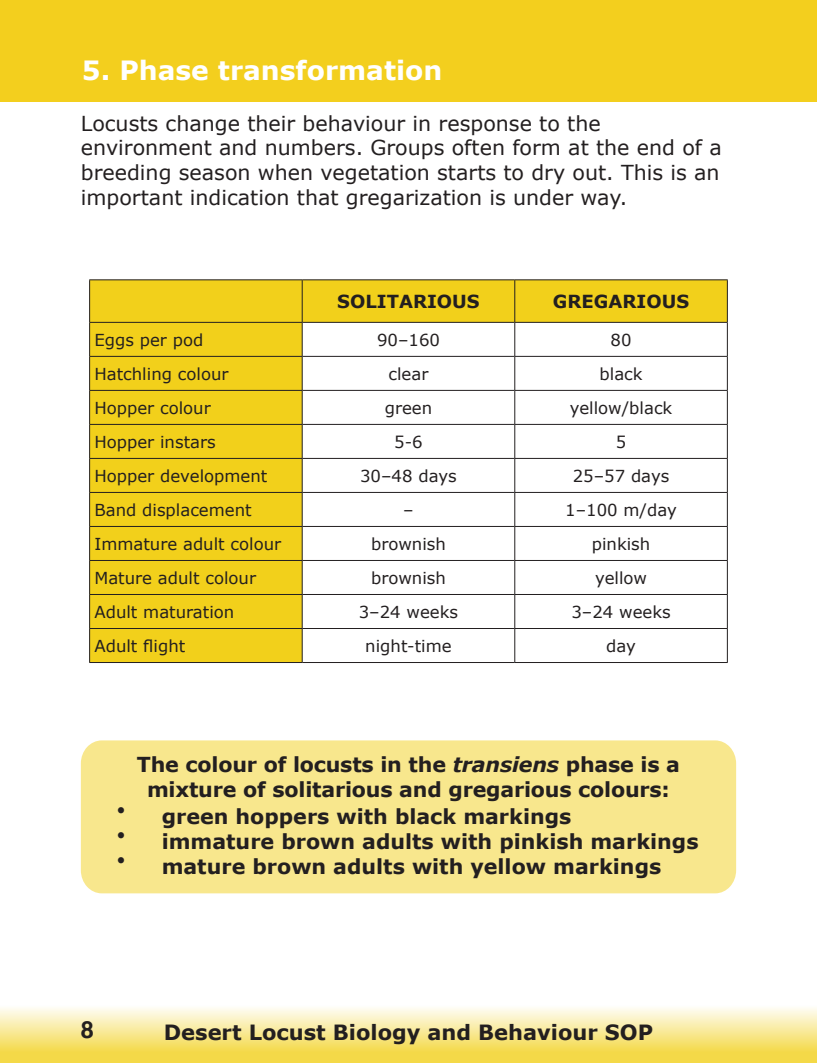
<style>
.page{position:relative;width:817px;height:1063px;background:#fff}
.page>*{position:absolute;margin:0;border:0;box-sizing:border-box;transform-origin:0 0}
.Paragraph_Style_6{font:700 26.4px "Verdana";color:#fff}
.Paragraph_Style_4{font:700 23.7px "Helvetica";color:#231f20}
.t1{font:700 21px "Verdana";color:#231f20}
.Paragraph_Style_4-2{font:20.7px/24.9px "Verdana";color:#231f20}
.Paragraph_Style_1{font:700 20.7px/24.6px "Verdana";color:#231f20;text-align:center}
.t2{font:700 18px "Verdana";color:#231f20}
.t3{font:16.5px "Verdana";color:#231f20}
.s1{font-style:italic}
.s2{font-family:"Times";font-weight:400;font-size:36px}
</style>
<div class="page">
<svg style="left:0;top:1008px;width:816px;height:55px;background:#f8e78d"></svg>
<div style="left:0;top:0;width:816px;height:101px;background:#f3cf1e"></div>
<svg style="left:90px;top:280px;width:636px;height:382px"></svg>
<hr style="left:89px;top:323px;width:1px;height:33px;background:#231f20">
<hr style="left:301px;top:323px;width:1px;height:33px;background:#231f20">
<hr style="left:514px;top:323px;width:1px;height:33px;background:#231f20">
<hr style="left:726px;top:323px;width:1px;height:33px;background:#231f20">
<hr style="left:89px;top:356px;width:213px;height:1px;background:#231f20">
<hr style="left:89px;top:357px;width:1px;height:33px;background:#231f20">
<hr style="left:302px;top:356px;width:212px;height:1px;background:#231f20">
<hr style="left:301px;top:357px;width:1px;height:33px;background:#231f20">
<hr style="left:514px;top:356px;width:213px;height:1px;background:#231f20">
<hr style="left:514px;top:357px;width:1px;height:33px;background:#231f20">
<hr style="left:726px;top:357px;width:1px;height:33px;background:#231f20">
<hr style="left:89px;top:390px;width:213px;height:1px;background:#231f20">
<hr style="left:89px;top:391px;width:1px;height:33px;background:#231f20">
<hr style="left:302px;top:390px;width:212px;height:1px;background:#231f20">
<hr style="left:301px;top:391px;width:1px;height:33px;background:#231f20">
<hr style="left:514px;top:390px;width:213px;height:1px;background:#231f20">
<hr style="left:514px;top:391px;width:1px;height:33px;background:#231f20">
<hr style="left:726px;top:391px;width:1px;height:33px;background:#231f20">
<hr style="left:89px;top:424px;width:213px;height:1px;background:#231f20">
<hr style="left:89px;top:425px;width:1px;height:33px;background:#231f20">
<hr style="left:302px;top:424px;width:212px;height:1px;background:#231f20">
<hr style="left:301px;top:425px;width:1px;height:33px;background:#231f20">
<hr style="left:514px;top:424px;width:213px;height:1px;background:#231f20">
<hr style="left:514px;top:425px;width:1px;height:33px;background:#231f20">
<hr style="left:726px;top:425px;width:1px;height:33px;background:#231f20">
<hr style="left:89px;top:458px;width:213px;height:1px;background:#231f20">
<hr style="left:89px;top:459px;width:1px;height:33px;background:#231f20">
<hr style="left:302px;top:458px;width:212px;height:1px;background:#231f20">
<hr style="left:301px;top:459px;width:1px;height:33px;background:#231f20">
<hr style="left:514px;top:458px;width:213px;height:1px;background:#231f20">
<hr style="left:514px;top:459px;width:1px;height:33px;background:#231f20">
<hr style="left:726px;top:459px;width:1px;height:33px;background:#231f20">
<hr style="left:89px;top:492px;width:213px;height:1px;background:#231f20">
<hr style="left:89px;top:493px;width:1px;height:33px;background:#231f20">
<hr style="left:302px;top:492px;width:212px;height:1px;background:#231f20">
<hr style="left:301px;top:493px;width:1px;height:33px;background:#231f20">
<hr style="left:514px;top:492px;width:213px;height:1px;background:#231f20">
<hr style="left:514px;top:493px;width:1px;height:33px;background:#231f20">
<hr style="left:726px;top:493px;width:1px;height:33px;background:#231f20">
<hr style="left:89px;top:526px;width:213px;height:1px;background:#231f20">
<hr style="left:89px;top:527px;width:1px;height:33px;background:#231f20">
<hr style="left:302px;top:526px;width:212px;height:1px;background:#231f20">
<hr style="left:301px;top:527px;width:1px;height:33px;background:#231f20">
<hr style="left:514px;top:526px;width:213px;height:1px;background:#231f20">
<hr style="left:514px;top:527px;width:1px;height:33px;background:#231f20">
<hr style="left:726px;top:527px;width:1px;height:33px;background:#231f20">
<hr style="left:89px;top:560px;width:213px;height:1px;background:#231f20">
<hr style="left:89px;top:561px;width:1px;height:33px;background:#231f20">
<hr style="left:302px;top:560px;width:212px;height:1px;background:#231f20">
<hr style="left:301px;top:561px;width:1px;height:33px;background:#231f20">
<hr style="left:514px;top:560px;width:213px;height:1px;background:#231f20">
<hr style="left:514px;top:561px;width:1px;height:33px;background:#231f20">
<hr style="left:726px;top:561px;width:1px;height:33px;background:#231f20">
<hr style="left:89px;top:594px;width:213px;height:1px;background:#231f20">
<hr style="left:89px;top:595px;width:1px;height:33px;background:#231f20">
<hr style="left:302px;top:594px;width:212px;height:1px;background:#231f20">
<hr style="left:301px;top:595px;width:1px;height:33px;background:#231f20">
<hr style="left:514px;top:594px;width:213px;height:1px;background:#231f20">
<hr style="left:514px;top:595px;width:1px;height:33px;background:#231f20">
<hr style="left:726px;top:595px;width:1px;height:33px;background:#231f20">
<hr style="left:89px;top:628px;width:213px;height:1px;background:#231f20">
<hr style="left:89px;top:629px;width:1px;height:33px;background:#231f20">
<hr style="left:302px;top:628px;width:212px;height:1px;background:#231f20">
<hr style="left:301px;top:629px;width:1px;height:33px;background:#231f20">
<hr style="left:514px;top:628px;width:213px;height:1px;background:#231f20">
<hr style="left:514px;top:629px;width:1px;height:33px;background:#231f20">
<hr style="left:726px;top:629px;width:1px;height:33px;background:#231f20">
<hr style="left:89px;top:662px;width:213px;height:1px;background:#231f20">
<hr style="left:302px;top:662px;width:212px;height:1px;background:#231f20">
<hr style="left:514px;top:662px;width:213px;height:1px;background:#231f20">
<hr style="left:89px;top:279px;width:213px;height:1px;background:#231f20">
<hr style="left:89px;top:280px;width:1px;height:42px;background:#231f20">
<hr style="left:302px;top:279px;width:212px;height:1px;background:#231f20">
<hr style="left:301px;top:280px;width:1px;height:42px;background:#231f20">
<hr style="left:514px;top:279px;width:213px;height:1px;background:#231f20">
<hr style="left:514px;top:280px;width:1px;height:42px;background:#231f20">
<hr style="left:726px;top:280px;width:1px;height:42px;background:#231f20">
<hr style="left:89px;top:322px;width:213px;height:1px;background:#231f20">
<hr style="left:302px;top:322px;width:212px;height:1px;background:#231f20">
<hr style="left:514px;top:322px;width:213px;height:1px;background:#231f20">
<div style="left:81px;top:740px;width:655px;height:153px;background:#f8e78d"></div>
<p class="Paragraph_Style_6" style="left:82px;top:52px;width:362px">5. Phase transformation</p>
<p class="Paragraph_Style_4-2" style="left:81px;top:110px;width:642px">Locusts change their behaviour in response to the environment and numbers. Groups often form at the end of a breeding season when vegetation starts to dry out. This is an important indication that gregarization is under way.</p>
<p class="t2" style="left:337px;top:289px;width:144px">SOLITARIOUS</p>
<p class="t2" style="left:553px;top:289px;width:138px">GREGARIOUS</p>
<p class="t3" style="left:94px;top:328px;width:110px">Eggs per pod</p>
<p class="t3" style="left:377px;top:328px;width:64px">90–160</p>
<p class="t3" style="left:610px;top:328px;width:22px">80</p>
<p class="t3" style="left:94px;top:362px;width:136px">Hatchling colour</p>
<p class="t3" style="left:388px;top:362px;width:41px">clear</p>
<p class="t3" style="left:599px;top:362px;width:45px">black</p>
<p class="t3" style="left:94px;top:396px;width:118px">Hopper colour</p>
<p class="t3" style="left:384px;top:396px;width:49px">green</p>
<p class="t3" style="left:569px;top:396px;width:104px">yellow/black</p>
<p class="t3" style="left:94px;top:430px;width:123px">Hopper instars</p>
<p class="t3" style="left:394px;top:430px;width:30px">5-6</p>
<p class="t3" style="left:615px;top:430px;width:12px">5</p>
<p class="t3" style="left:94px;top:464px;width:174px">Hopper development</p>
<p class="t3" style="left:360px;top:464px;width:98px">30–48 days</p>
<p class="t3" style="left:572px;top:464px;width:98px">25–57 days</p>
<p class="t3" style="left:94px;top:498px;width:159px">Band displacement</p>
<p class="t3" style="left:403px;top:498px;width:12px">–</p>
<p class="t3" style="left:565px;top:498px;width:113px">1–100 m/day</p>
<p class="t3" style="left:94px;top:532px;width:188px">Immature adult colour</p>
<p class="t3" style="left:371px;top:532px;width:76px">brownish</p>
<p class="t3" style="left:591px;top:532px;width:60px">pinkish</p>
<p class="t3" style="left:94px;top:566px;width:163px">Mature adult colour</p>
<p class="t3" style="left:371px;top:566px;width:76px">brownish</p>
<p class="t3" style="left:595px;top:566px;width:54px">yellow</p>
<p class="t3" style="left:94px;top:600px;width:141px">Adult maturation</p>
<p class="t3" style="left:359px;top:600px;width:101px">3–24 weeks</p>
<p class="t3" style="left:571px;top:600px;width:101px">3–24 weeks</p>
<p class="t3" style="left:94px;top:634px;width:92px">Adult flight</p>
<p class="t3" style="left:365px;top:634px;width:88px">night-time</p>
<p class="t3" style="left:606px;top:634px;width:31px">day</p>
<p class="Paragraph_Style_1" style="left:137px;top:752px;width:544px">The colour of locusts in the <span class="s1">transiens</span> phase is a mixture of solitarious and gregarious colours:</p>
<p class="Paragraph_Style_1" style="left:108px;top:804px;width:465px"><span class="s2">•</span> green hoppers with black markings</p>
<p class="Paragraph_Style_1" style="left:108px;top:829px;width:592px"><span class="s2">•</span> immature brown adults with pinkish markings</p>
<p class="Paragraph_Style_1" style="left:108px;top:853px;width:555px"><span class="s2">•</span> mature brown adults with yellow markings</p>
<p class="Paragraph_Style_4" style="left:81px;top:1011px;width:15px">8</p>
<p class="t1" style="left:164px;top:1018px;width:490px">Desert Locust Biology and Behaviour SOP</p>
</div>
